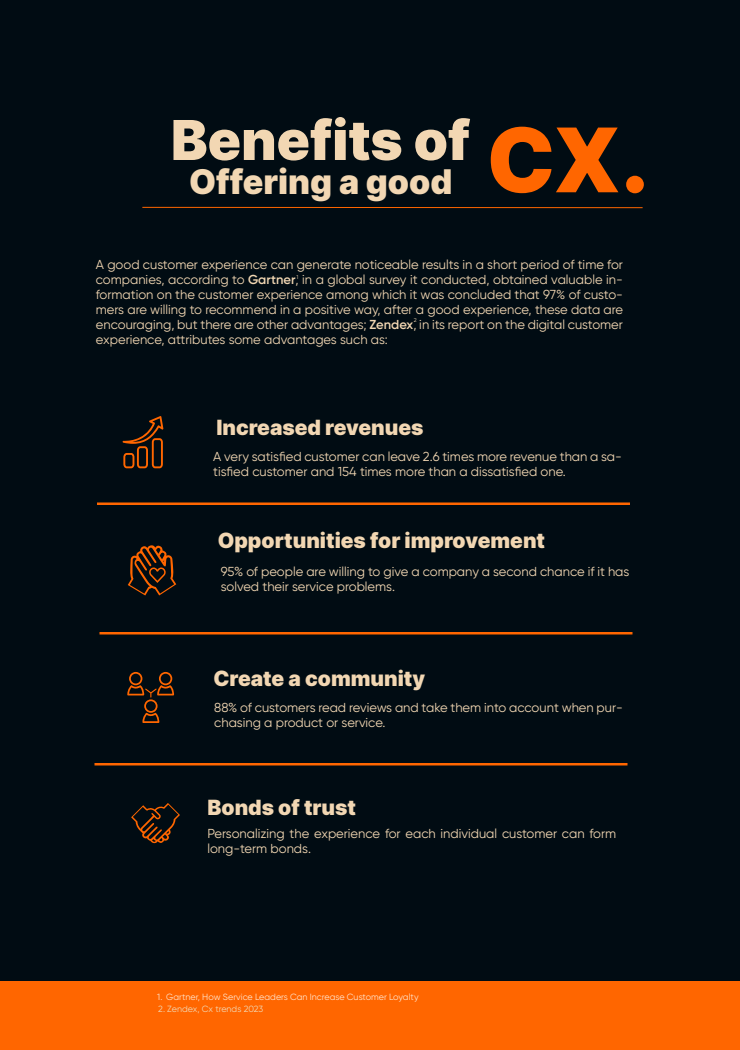
<style>
.page{position:relative;width:740px;height:1050px;background:#fff}
.page>*{position:absolute;margin:0;border:0;box-sizing:border-box;transform-origin:0 0}
.t1{font:89px "Inter";color:#f60}
.t2{font:55px "Inter";color:#f2d7b3}
.t3{font:34px "Inter";color:#f2d7b3}
.t4{font:21px "Inter";color:#f2d7b3}
.t5{font:13px/15px "Gilroy";color:#f2d7b3}
.t6{font:9px "Gilroy";color:#ffe4cc}
.t7{font:9px "Gilroy";color:#f2d7b3}
.t8{font:5.6px "Gilroy";color:#f2d7b3}
.s1{font-weight:600}
</style>
<div class="page">
<div style="left:0;top:0;width:740px;height:1048px;background:#010c13"></div>
<svg style="left:123px;top:416px;width:40px;height:52px"></svg>
<hr style="left:97px;top:503px;width:533px;height:2px;background:#f60">
<hr style="left:99px;top:632px;width:534px;height:3px;background:#f60">
<hr style="left:94px;top:763px;width:534px;height:3px;background:#f60">
<div style="left:0;top:981px;width:740px;height:69px;background:#f60"></div>
<svg style="left:128px;top:545px;width:48px;height:51px"></svg>
<svg style="left:127px;top:672px;width:47px;height:51px"></svg>
<svg style="left:131px;top:803px;width:49px;height:41px"></svg>
<svg style="left:142px;top:206px;width:501px;height:3px"></svg>
<h2 class="t2" style="left:171px;top:100px;width:301px">Benefits of</h2>
<h3 class="t3" style="left:189px;top:157px;width:265px">Offering a good</h3>
<h1 class="t1" style="left:487px;top:95px;width:164px">CX.</h1>
<p class="t5" style="left:96px;top:257px;width:529px;text-align:justify">A good customer experience can generate noticeable results in a short period of time for companies, according to <span class="s1">Gartner</span>, in a global survey it conducted, obtained valuable in&shy;formation on the customer experience among which it was concluded that 97% of custo&shy;mers are willing to recommend in a positive way, after a good experience, these data are encouraging, but there are other advantages; <span class="s1">Zendex</span>, in its report on the digital customer experience, attributes some advantages such as:</p>
<p class="t8" style="left:297px;top:274px;width:3px">1</p>
<p class="t8" style="left:414px;top:317px;width:4px">2</p>
<h3 class="t4" style="left:216px;top:412px;width:209px">Increased revenues</h3>
<p class="t5" style="left:213px;top:449px;width:410px">A very satisfied customer can leave 2.6 times more revenue than a sa&shy;tisfied customer and 154 times more than a dissatisfied one.</p>
<h3 class="t4" style="left:218px;top:525px;width:329px">Opportunities for improvement</h3>
<p class="t5" style="left:221px;top:564px;width:410px">95% of people are willing to give a company a second chance if it has solved their service problems.</p>
<h3 class="t4" style="left:213px;top:663px;width:213px">Create a community</h3>
<p class="t5" style="left:214px;top:700px;width:410px">88% of customers read reviews and take them into account when pur&shy;chasing a product or service.</p>
<h3 class="t4" style="left:208px;top:792px;width:150px">Bonds of trust</h3>
<p class="t5" style="left:207px;top:826px;width:410px">Personalizing the experience for each individual customer can form long-term bonds.</p>
<p class="t6" style="left:157px;top:991px;width:263px">1. Gartner, How Service Leaders Can Increase Customer Loyalty</p>
<p class="t7" style="left:158px;top:1003px;width:107px">2. Zendex, Cx trends 2023</p>
</div>
